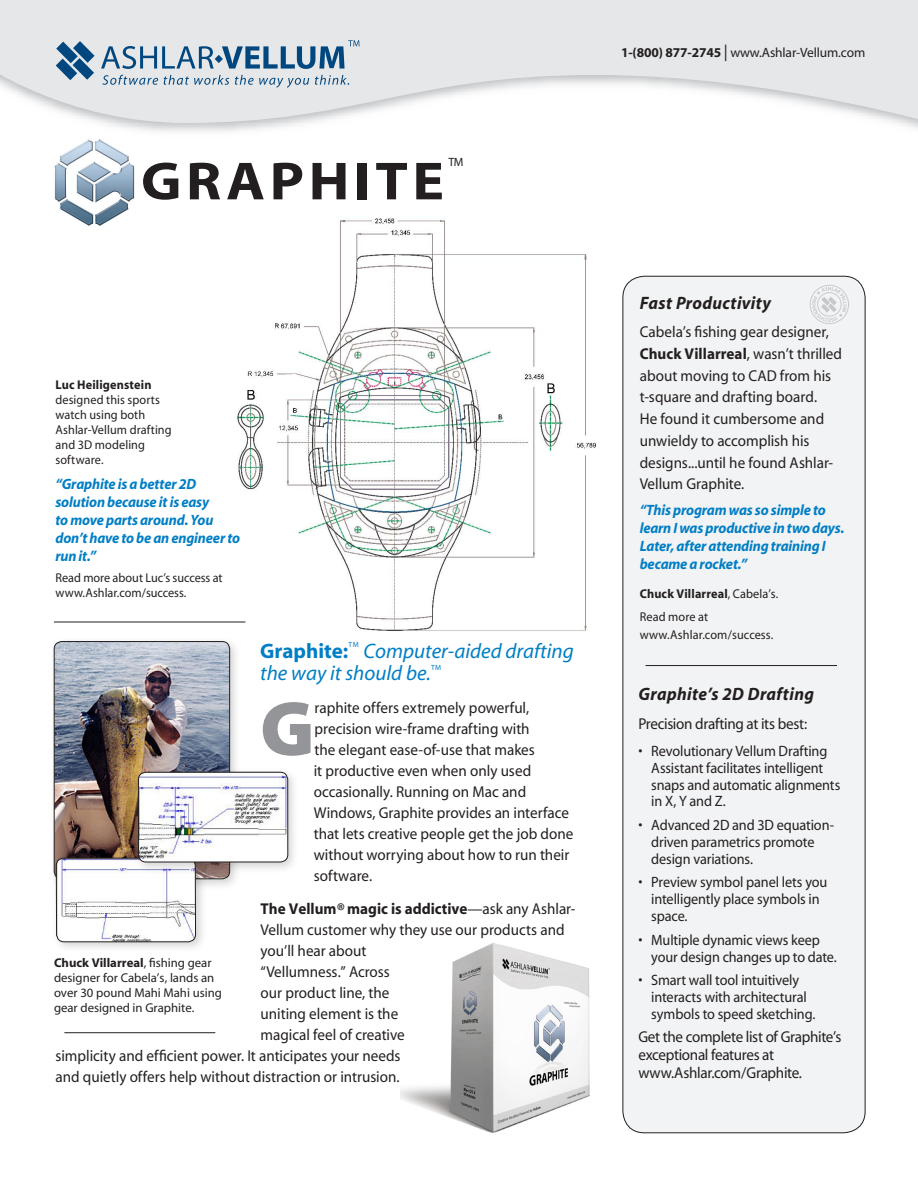
<style>
.page{position:relative;width:918px;height:1188px;background:#fff}
.page>*{position:absolute;margin:0;border:0;box-sizing:border-box;transform-origin:0 0}
.body{font:900 78px "Myriad Pro";color:#939598}
.healine{font:700 54px "Myriad";letter-spacing:.075em;color:#231f20;scale:1.1 1}
.body-2{font:italic 21px/22.5px "Myriad";color:#007ec5}
.body-3{font:700 21px "Myriad";color:#007ec5}
.t1{font:italic 700 18px "Myriad";letter-spacing:.02em;color:#231f20;scale:.96 1}
.body-4{font:15.75px/21px "Myriad";color:#231f20;scale:.96 1}
.body-front{font:15.75px/18px "Myriad";letter-spacing:-.02em;color:#231f20;scale:.96 1}
.body-5{font:700 15.75px "Myriad";color:#231f20;scale:.96 1}
.bullet_list{font:15px/16.8px "Myriad";letter-spacing:-.01em;color:#231f20;scale:.95 1}
.body-front-2{font:italic 700 15px/18px "Myriad";letter-spacing:-.015em;color:#007ec5;scale:.96 1}
.t2{font:13.5px "Myriad";letter-spacing:-.01em;color:#231f20}
.body-6{font:12.75px/15px "Myriad";letter-spacing:.005em;color:#231f20;scale:.96 1}
.body-7{font:12.75px/15px "Myriad";letter-spacing:.005em;color:#231f20}
.body-front-3{font:12.75px "Myriad";letter-spacing:-.005em;color:#231f20;scale:.96 1}
.body-8{font:700 12.75px "Myriad";letter-spacing:.01em;color:#231f20;scale:.96 1}
.healine-2{font:12px "Myriad";color:#231f20}
.body-9{font:7.5px "Myriad";color:#007ec5}
.s1{font-weight:700}
.s2{font-style:italic}
.s3{font-weight:400}
.s4{font-size:16.5px}
</style>
<div class="page">
<svg style="left:0;top:0;width:918px;height:128px;fill:#e6e7e9"></svg>
<svg style="left:102px;top:75px;width:56px;height:10px"></svg>
<svg style="left:164px;top:75px;width:65px;height:10px"></svg>
<svg style="left:235px;top:75px;width:74px;height:13px"></svg>
<svg style="left:315px;top:75px;width:34px;height:10px"></svg>
<svg style="left:56px;top:41px;width:39px;height:39px"></svg>
<svg style="left:101px;top:40px;width:259px;height:29px"></svg>
<img style="left:400px;top:943px;width:190px;height:190px">
<div style="left:623px;top:276px;width:242px;height:857px;background:#f2f3f4;border-radius:22px"></div>
<div style="left:623px;top:276px;width:242px;height:857px;border:1px solid #231f20;border-radius:22px"></div>
<img style="left:54px;top:139px;width:81px;height:87px">
<svg style="left:810px;top:285px;width:39px;height:39px"></svg>
<img style="left:209px;top:218px;width:387px;height:413px">
<hr style="left:54px;top:622px;width:191px;height:1px;background:#231f20">
<div style="left:48px;top:636px;width:195px;height:256px;background:#231f20;opacity:.2"></div>
<img style="left:54px;top:642px;width:176px;height:237px;border-radius:8px">
<div style="left:54px;top:641px;width:176px;height:238px;border:1px solid #231f20;border-radius:8px"></div>
<div style="left:50px;top:852px;width:158px;height:102px;background:#231f20;opacity:.2"></div>
<img style="left:56px;top:858px;width:140px;height:84px;border-radius:8px">
<div style="left:56px;top:858px;width:140px;height:84px;border:1px solid #231f20;border-radius:8px"></div>
<div style="left:132px;top:766px;width:169px;height:108px;background:#231f20;opacity:.2"></div>
<img style="left:138px;top:772px;width:150px;height:90px;border-radius:8px">
<div style="left:138px;top:772px;width:150px;height:90px;border:1px solid #231f20;border-radius:8px"></div>
<hr style="left:64px;top:1032px;width:151px;height:1px;background:#231f20">
<hr style="left:646px;top:665px;width:191px;height:1px;background:#231f20">
<p class="healine-2" style="left:448px;top:156px;width:16px">TM</p>
<p class="healine" style="left:141px;top:153px;width:277px">GRAPHITE</p>
<p class="body-6" style="left:55px;top:378px;width:123px"><span class="s1">Luc Heiligenstein </span>designed this sports watch using both<br>Ashlar-Vellum drafting and 3D modeling software.</p>
<p class="body-front-2" style="left:56px;top:475px;width:194px">“Graphite is a better 2D solution because it is easy<br>to move parts around. You don’t have to be an engineer to run it.”</p>
<p class="body-front-3" style="left:56px;top:572px;width:176px">Read more about Luc’s success at</p>
<p class="body-front-3" style="left:56px;top:587px;width:138px">www.Ashlar.com/success.</p>
<p class="body-3" style="left:260px;top:640px;width:90px">Graphite:</p>
<p class="body-9" style="left:348px;top:641px;width:12px">TM</p>
<p class="body-2" style="left:260px;top:640px;width:315px;text-indent:103px">Computer-aided drafting the way it should be.</p>
<p class="body-9" style="left:431px;top:663px;width:12px">TM</p>
<p class="body" style="left:260px;top:677px;width:56px">G</p>
<p class="body-4" style="left:314px;top:698px;width:272px">raphite offers extremely powerful, precision wire-frame drafting with<br>the elegant ease-of-use that makes<br>it productive even when only used occasionally. Running on Mac and Windows, Graphite provides an interface that lets creative people get the job done without worrying about how to run their software.</p>
<p class="body-5" style="left:261px;top:901px;width:329px">The Vellum<span class="s2">®</span> magic is addictive<span class="s3">—ask any Ashlar-</span></p>
<p class="body-4" style="left:261px;top:920px;width:318px">Vellum customer why they use our products and</p>
<p class="body-4" style="left:261px;top:941px;width:112px">you’ll hear about</p>
<p class="body-4" style="left:261px;top:962px;width:136px">“Vellumness.” Across</p>
<p class="body-4" style="left:261px;top:983px;width:136px">our product line, the</p>
<p class="body-4" style="left:261px;top:1004px;width:145px">uniting element is the</p>
<p class="body-4" style="left:261px;top:1025px;width:152px">magical feel of creative</p>
<p class="body-4" style="left:56px;top:1046px;width:361px">simplicity and efficient power. It anticipates your needs</p>
<p class="body-4" style="left:56px;top:1067px;width:360px">and quietly offers help without distraction or intrusion.</p>
<p class="body-7" style="left:54px;top:956px;width:170px"><span class="s1">Chuck Villarreal</span>, fishing gear designer for Cabela’s, lands an over 30 pound Mahi Mahi using gear designed in Graphite.</p>
<p class="t2" style="left:621px;top:46px;width:246px"><span class="s1">1-(800) 877-2745</span> <span class="s4">|</span> www.Ashlar-Vellum.com</p>
<p class="t1" style="left:640px;top:294px;width:138px">Fast Productivity</p>
<p class="body-4" style="left:640px;top:322px;width:212px;line-height:21.8px">Cabela’s fishing gear designer,<br><span class="s1">Chuck Villarreal</span>, wasn’t thrilled about moving to CAD from his t-square and drafting board.<br>He found it cumbersome and unwieldy to accomplish his designs...until he found Ashlar-<br>Vellum Graphite.</p>
<p class="body-front-2" style="left:640px;top:501px;width:215px">“This program was so simple to learn I was productive in two days.<br>Later, after attending training I became a rocket.”</p>
<p class="body-8" style="left:640px;top:587px;width:146px">Chuck Villarreal<span class="s3">, Cabela’s.</span></p>
<p class="body-6" style="left:640px;top:610px;width:73px">Read more at</p>
<p class="body-6" style="left:640px;top:628px;width:141px">www.Ashlar.com/success.</p>
<p class="t1" style="left:638px;top:684px;width:185px">Graphite’s 2D Drafting</p>
<p class="body-front" style="left:638px;top:716px;width:178px">Precision drafting at its best:</p>
<p class="bullet_list" style="left:651px;top:743px;width:200px;text-indent:-13px">• Revolutionary Vellum Drafting<br>Assistant facilitates intelligent snaps and automatic alignments in X, Y and Z.</p>
<p class="bullet_list" style="left:651px;top:817px;width:194px;text-indent:-13px">• Advanced 2D and 3D equation&shy;driven parametrics promote design variations.</p>
<p class="bullet_list" style="left:651px;top:875px;width:187px;text-indent:-13px">• Preview symbol panel lets you intelligently place symbols in space.</p>
<p class="bullet_list" style="left:651px;top:932px;width:197px;text-indent:-13px">• Multiple dynamic views keep your design changes up to date.</p>
<p class="bullet_list" style="left:651px;top:973px;width:174px;text-indent:-13px">• Smart wall tool intuitively interacts with architectural symbols to speed sketching.</p>
<p class="body-front" style="left:638px;top:1029px;width:213px">Get the complete list of Graphite’s exceptional features at</p>
<p class="body-front" style="left:638px;top:1065px;width:172px">www.Ashlar.com/Graphite.</p>
</div>
